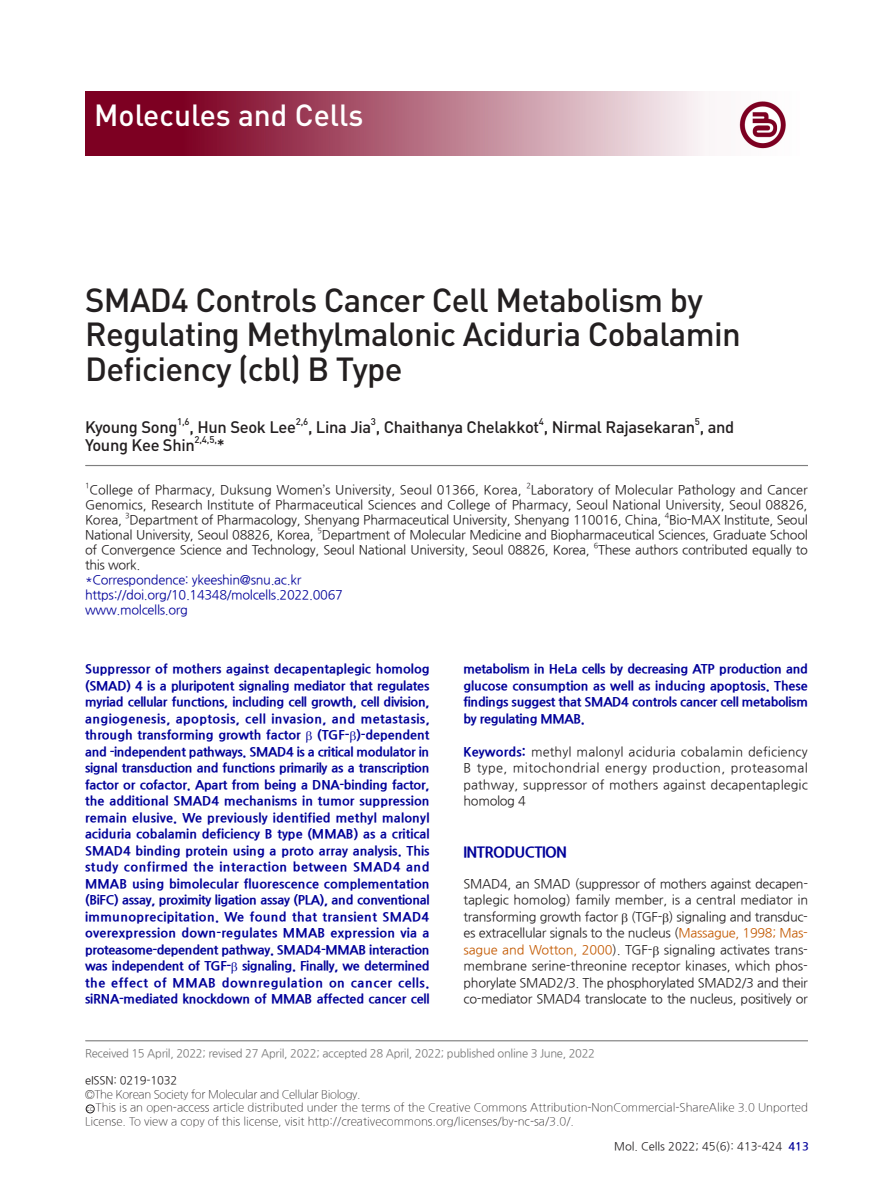
<style>
.page{position:relative;width:893px;height:1191px;background:#fff}
.page>*{position:absolute;margin:0;border:0;box-sizing:border-box;transform-origin:0 0}
.t1{font:500 33px/34.5px "DIN Pro";letter-spacing:-.02em;color:#231f20}
.t2{font:500 30.15px "DIN Pro";color:#fff}
.t3{font:500 16.5px "DIN Pro";letter-spacing:-.02em;color:#231f20}
.t4{font:800 15px "Nanum Gothic";letter-spacing:-.04em;color:#00009a}
.t5{font:800 12.75px/16.5px "Nanum Gothic";letter-spacing:-.015em;color:#00009a;text-align:justify}
.t6{font:12.75px/16.5px "Nanum Gothic";letter-spacing:-.025em;color:#231f20;text-align:justify}
.t7{font:12.75px/15px "Nanum Gothic";letter-spacing:-.025em;color:#00009a}
.t8{font:12.75px "Nanum Gothic";letter-spacing:-.005em;color:#231f20}
.t9{font:300 11.25px/13.5px "Nanum Gothic";color:#231f20}
.t10{font:11.25px "Nanum Gothic";letter-spacing:-.025em;color:#777}
.t11{font:11.25px "Nanum Gothic";color:#231f20}
.t12{font:500 9.6px "DIN Pro";color:#231f20}
.t13{font:7.5px "Nanum Gothic";color:#231f20}
.s1{font-weight:800;color:#00009a}
.s2{color:#c35900}
.s3{font-family:"DIN Pro";font-size:7.5px}
.s4{font-weight:700;color:#00009a}
</style>
<div class="page">
<img style="left:85px;top:91px;width:701px;height:65px">
<hr style="left:86px;top:465px;width:722px;height:1px;background:#7f7f7f">
<hr style="left:86px;top:1040px;width:722px;height:1px;background:#7f7f7f">
<div style="left:86px;top:1104px;width:9px;height:9px;border:1px solid #231f20;border-radius:50%"></div>
<h2 class="t2" style="left:94px;top:94px;width:271px">Molecules and Cells</h2>
<h1 class="t1" style="left:85px;top:281px;width:657px">SMAD4 Controls Cancer Cell Metabolism by<br>Regulating Methylmalonic Aciduria Cobalamin<br>Deficiency (cbl) B Type</h1>
<p class="t3" style="left:85px;top:416px;width:94px">Kyoung Song</p>
<p class="t12" style="left:177px;top:415px;width:14px">1,6</p>
<p class="t3" style="left:190px;top:416px;width:108px">, Hun Seok Lee</p>
<p class="t12" style="left:296px;top:415px;width:14px">2,6</p>
<p class="t3" style="left:308px;top:416px;width:428px">, Lina Jia , Chaithanya Chelakkot , Nirmal Rajasekaran , and</p>
<p class="t12" style="left:371px;top:415px;width:7px">3</p>
<p class="t12" style="left:539px;top:415px;width:7px">4</p>
<p class="t12" style="left:695px;top:415px;width:7px">5</p>
<p class="t3" style="left:85px;top:434px;width:111px">Young Kee Shin</p>
<p class="t12" style="left:195px;top:433px;width:24px">2,4,5,</p>
<p class="t3" style="left:217px;top:434px;width:10px">*</p>
<p class="t13" style="left:85px;top:482px;width:6px">1</p>
<p class="t8" style="left:90px;top:483px;width:434px">College of Pharmacy, Duksung Women’s University, Seoul 01366, Korea,</p>
<p class="t13" style="left:526px;top:482px;width:6px">2</p>
<p class="t6" style="left:85px;top:482px;width:724px;line-height:15px;text-indent:446px">Laboratory of Molecular Pathology and Cancer Genomics, Research Institute of Pharmaceutical Sciences and College of Pharmacy, Seoul National University, Seoul 08826, Korea,</p>
<p class="t13" style="left:125px;top:512px;width:6px">3</p>
<p class="t6" style="left:130px;top:511px;width:533px">Department of Pharmacology, Shenyang Pharmaceutical University, Shenyang 110016, China,</p>
<p class="t13" style="left:665px;top:512px;width:6px">4</p>
<p class="t6" style="left:669px;top:511px;width:140px">Bio-MAX Institute, Seoul</p>
<p class="t6" style="left:85px;top:526px;width:230px">National University, Seoul 08826, Korea,</p>
<p class="t13" style="left:317px;top:527px;width:6px">5</p>
<p class="t6" style="left:85px;top:527px;width:724px;line-height:15px;text-indent:237px">Department of Molecular Medicine and Biopharmaceutical Sciences, Graduate School of Convergence Science and Technology, Seoul National University, Seoul 08826, Korea,</p>
<p class="t13" style="left:594px;top:542px;width:6px">6</p>
<p class="t6" style="left:598px;top:541px;width:211px">These authors contributed equally to</p>
<p class="t6" style="left:85px;top:556px;width:57px">this work.</p>
<p class="t7" style="left:85px;top:572px;width:259px">*Correspondence: ykeeshin@snu.ac.kr https://doi.org/10.14348/molcells.2022.0067 www.molcells.org</p>
<p class="t5" style="left:85px;top:661px;width:346px">Suppressor of mothers against decapentaplegic homolog (SMAD) 4 is a pluripotent signaling mediator that regulates myriad cellular functions, including cell growth, cell division, angiogenesis, apoptosis, cell invasion, and metastasis, through transforming growth factor</p>
<p class="t5" style="left:85px;top:727px;width:346px;text-indent:232px">(TGF- )-dependent and -independent pathways. SMAD4 is a critical modulator in signal transduction and functions primarily as a transcription factor or cofactor. Apart from being a DNA-binding factor, the additional SMAD4 mechanisms in tumor suppression remain elusive. We previously identified methyl malonyl aciduria cobalamin deficiency B type (MMAB) as a critical SMAD4 binding protein using a proto array analysis. This study confirmed the interaction between SMAD4 and MMAB using bimolecular fluorescence complementation (BiFC) assay, proximity ligation assay (PLA), and conventional immunoprecipitation. We found that transient SMAD4 overexpression down-regulates MMAB expression via a proteasome-dependent pathway. SMAD4-MMAB interaction was independent of TGF- signaling. Finally, we determined the effect of MMAB downregulation on cancer cells. siRNA-mediated knockdown of MMAB affected cancer cell</p>
<p class="t5" style="left:463px;top:661px;width:346px">metabolism in HeLa cells by decreasing ATP production and glucose consumption as well as inducing apoptosis. These findings suggest that SMAD4 controls cancer cell metabolism by regulating MMAB.</p>
<p class="t6" style="left:463px;top:743px;width:346px"><span class="s1">Keywords:</span> methyl malonyl aciduria cobalamin deficiency B type, mitochondrial energy production, proteasomal pathway, suppressor of mothers against decapentaplegic homolog 4</p>
<p class="t4" style="left:463px;top:843px;width:105px">INTRODUCTION</p>
<p class="t6" style="left:463px;top:875px;width:346px">SMAD4, an SMAD (suppressor of mothers against decapen&shy;taplegic homolog) family member, is a central mediator in transforming growth factor (TGF- ) signaling and transduc&shy;es extracellular signals to the nucleus (<span class="s2">Massague, 1998; Mas&shy;sague and Wotton, 2000</span>). TGF- signaling activates trans&shy;membrane serine-threonine receptor kinases, which phos&shy;phorylate SMAD2/3. The phosphorylated SMAD2/3 and their co-mediator SMAD4 translocate to the nucleus, positively or</p>
<p class="t10" style="left:85px;top:1048px;width:512px">Received 15 April, 2022; revised 27 April, 2022; accepted 28 April, 2022; published online 3 June, 2022</p>
<p class="t11" style="left:85px;top:1075px;width:94px">eISSN: 0219-1032</p>
<p class="t9" style="left:85px;top:1087px;width:724px">©The Korean Society for Molecular and Cellular Biology.<br><span class="s3">cc</span> This is an open-access article distributed under the terms of the Creative Commons Attribution-NonCommercial-ShareAlike 3.0 Unported<br>License. To view a copy of this license, visit http://creativecommons.org/licenses/by-nc-sa/3.0/.</p>
<p class="t11" style="left:614px;top:1140px;width:196px">Mol. Cells 2022; 45(6): 413-424 <span class="s4">413</span></p>
</div>
